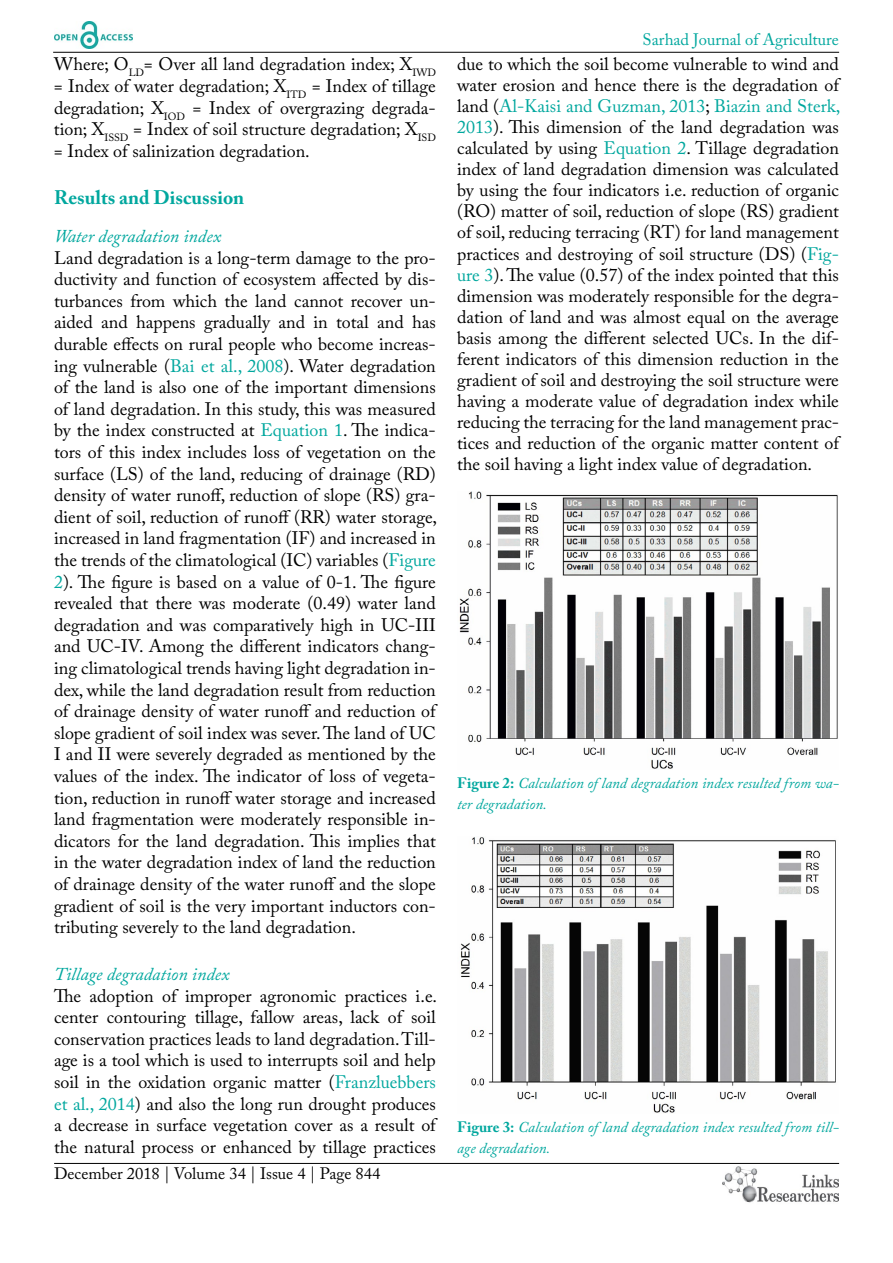
<style>
.page{position:relative;width:893px;height:1263px;background:#fff}
.page>*{position:absolute;margin:0;border:0;box-sizing:border-box;transform-origin:0 0}
.t1{font:700 19.5px "Adobe Caslon Pro";color:#00a79e}
.t2{font:18px/21.6px "Adobe Caslon Pro";color:#000;text-align:justify}
.t3{font:italic 18px "Adobe Caslon Pro";color:#00a79e}
.t4{font:16.5px "Adobe Caslon Pro";color:#000}
.t5{font:16.5px "Adobe Caslon Pro";color:#00a79e}
.t6{font:italic 15px/21.6px "Adobe Caslon Pro";color:#00a79e}
.s1{color:#00a79e}
.s2{font-weight:700;font-style:normal}
</style>
<div class="page">
<hr style="left:53px;top:52px;width:786px;height:1px;background:#000">
<hr style="left:54px;top:1163px;width:785px;height:1px;background:#000">
<img style="left:54px;top:22px;width:78px;height:27px">
<img style="left:722px;top:1167px;width:117px;height:36px">
<img style="left:459px;top:491px;width:379px;height:278px">
<img style="left:460px;top:837px;width:376px;height:276px">
<p class="t2" style="left:54px;top:53px;width:383px">Where; O<sub>LD</sub>= Over all land degradation index; X<sub>IWD </sub>= Index of water degradation; X<sub>ITD</sub> = Index of tillage degradation; X<sub>IOD</sub> = Index of overgrazing degrada&shy;tion; X<sub>ISSD</sub> = Index of soil structure degradation; X<sub>ISD </sub>= Index of salinization degradation.</p>
<p class="t1" style="left:54px;top:186px;width:192px">Results and Discussion</p>
<p class="t3" style="left:54px;top:225px;width:169px">Water degradation index</p>
<p class="t2" style="left:54px;top:246px;width:385px">Land degradation is a long-term damage to the pro&shy;ductivity and function of ecosystem affected by dis&shy;turbances from which the land cannot recover un&shy;aided and happens gradually and in total and has durable effects on rural people who become increas&shy;ing vulnerable (<span class="s1">Bai et al., 2008</span>). Water degradation of the land is also one of the important dimensions of land degradation. In this study, this was measured by the index constructed at <span class="s1">Equation 1</span>. The indica&shy;tors of this index includes loss of vegetation on the surface (LS) of the land, reducing of drainage (RD) density of water runoff, reduction of slope (RS) gra&shy;dient of soil, reduction of runoff (RR) water storage, increased in land fragmentation (IF) and increased in the trends of the climatological (IC) variables (<span class="s1">Figure 2</span>). The figure is based on a value of 0-1. The figure revealed that there was moderate (0.49) water land degradation and was comparatively high in UC-III and UC-IV. Among the different indicators chang&shy;ing climatological trends having light degradation in&shy;dex, while the land degradation result from reduction of drainage density of water runoff and reduction of slope gradient of soil index was sever. The land of UC I and II were severely degraded as mentioned by the values of the index. The indicator of loss of vegeta&shy;tion, reduction in runoff water storage and increased land fragmentation were moderately responsible in&shy;dicators for the land degradation. This implies that in the water degradation index of land the reduction of drainage density of the water runoff and the slope gradient of soil is the very important inductors con&shy;tributing severely to the land degradation.</p>
<p class="t3" style="left:54px;top:963px;width:177px">Tillage degradation index</p>
<p class="t2" style="left:54px;top:984px;width:385px">The adoption of improper agronomic practices i.e. center contouring tillage, fallow areas, lack of soil conservation practices leads to land degradation. Till&shy;age is a tool which is used to interrupts soil and help soil in the oxidation organic matter (<span class="s1">Franzluebbers et al., 2014</span>) and also the long run drought produces a decrease in surface vegetation cover as a result of the natural process or enhanced by tillage practices</p>
<p class="t4" style="left:54px;top:1164px;width:328px">December 2018 | Volume 34 | Issue 4 | Page 844</p>
<p class="t5" style="left:643px;top:30px;width:198px">Sarhad Journal of Agriculture</p>
<p class="t2" style="left:457px;top:54px;width:385px;line-height:21px">due to which the soil become vulnerable to wind and water erosion and hence there is the degradation of land (<span class="s1">Al-Kaisi and Guzman, 2013</span>; <span class="s1">Biazin and Sterk, 2013</span>). This dimension of the land degradation was calculated by using <span class="s1">Equation 2</span>. Tillage degradation index of land degradation dimension was calculated by using the four indicators i.e. reduction of organic (RO) matter of soil, reduction of slope (RS) gradient of soil, reducing terracing (RT) for land management practices and destroying of soil structure (DS) (<span class="s1">Fig&shy;ure 3</span>). The value (0.57) of the index pointed that this dimension was moderately responsible for the degra&shy;dation of land and was almost equal on the average basis among the different selected UCs. In the dif&shy;ferent indicators of this dimension reduction in the gradient of soil and destroying the soil structure were having a moderate value of degradation index while reducing the terracing for the land management prac&shy;tices and reduction of the organic matter content of the soil having a light index value of degradation.</p>
<p class="t6" style="left:457px;top:772px;width:383px"><span class="s2">Figure 2:</span> Calculation of land degradation index resulted from wa&shy;ter degradation.</p>
<p class="t6" style="left:457px;top:1116px;width:383px"><span class="s2">Figure 3:</span> Calculation of land degradation index resulted from till&shy;age degradation.</p>
</div>
